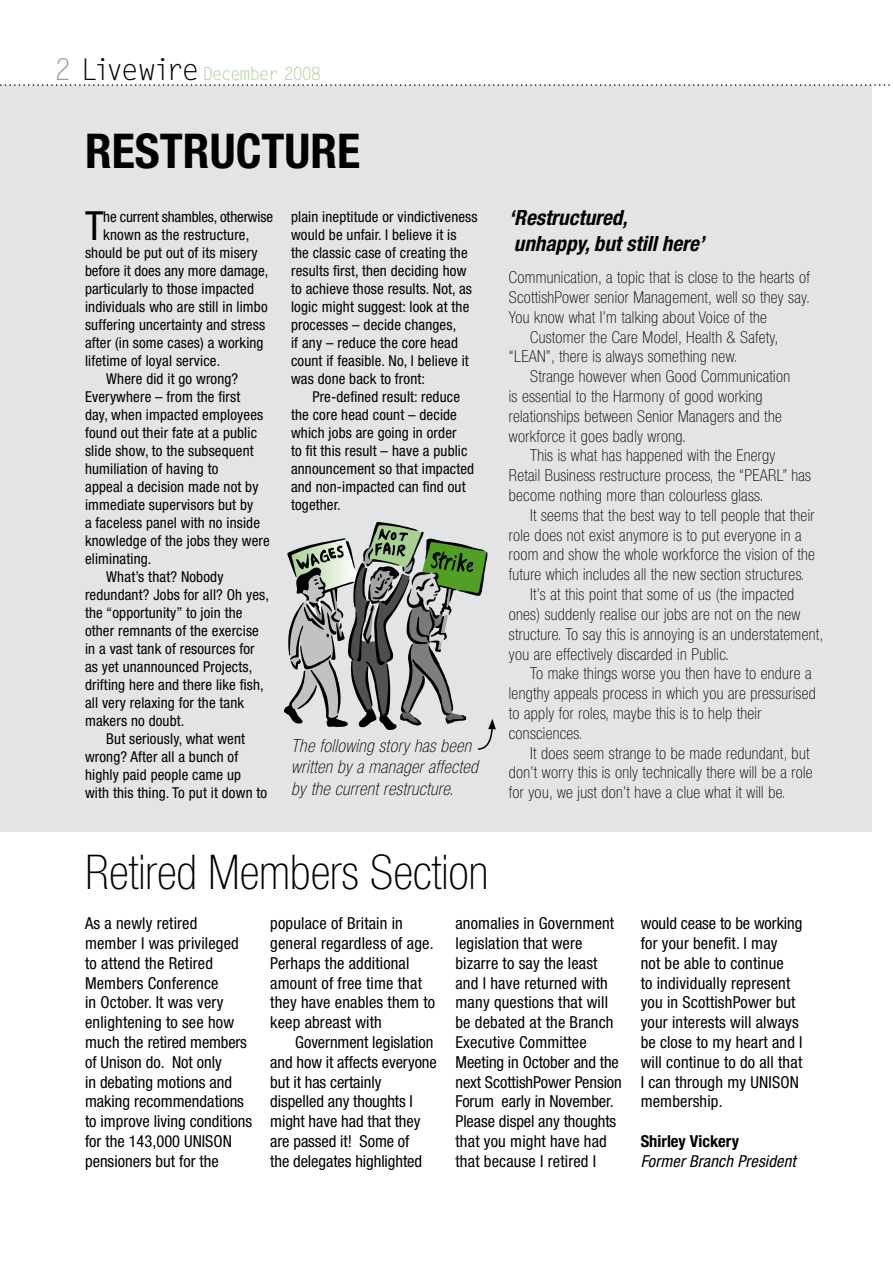
<style>
.page{position:relative;width:893px;height:1263px;background:#fff}
.page>*{position:absolute;margin:0;border:0;box-sizing:border-box;transform-origin:0 0}
.t1{font:100 condensed 48px "Helvetica Neue LT Std";color:#000}
.t2{font:700 condensed 48px "Helvetica Neue LT Std";color:#000}
.t3{font:condensed 40.2px "Helvetica Neue LT Std";color:#000}
.t4{font:italic 700 condensed 21px/25.2px "Helvetica Neue LT Std";color:#000}
.t5{font:italic 100 condensed 18px/21.6px "Helvetica Neue LT Std";letter-spacing:.02em;color:#000}
.t6{font:18px "Letter Gothic Std";letter-spacing:-.08em;color:#a8d092}
.t7{font:100 condensed 16.5px "Helvetica Neue LT Std";letter-spacing:.02em;color:#000}
.t8{font:condensed 16.5px/19.8px "Helvetica Neue LT Std";letter-spacing:.01em;color:#000}
.t9{font:italic condensed 16.5px "Helvetica Neue LT Std";letter-spacing:.01em;color:#000}
.t10{font:700 condensed 16.5px "Helvetica Neue LT Std";color:#000}
.t11{font:condensed 15px/18px "Helvetica Neue LT Std";letter-spacing:.01em;color:#000}
.t12{font:condensed 15px "Helvetica Neue LT Std";letter-spacing:-.01em;color:#000}
.s1{font-size:30px;color:#9c9d9f}
.s2{font-size:30px;color:#000}
</style>
<div class="page">
<div style="left:0;top:85px;width:872px;height:746px;background:#e3e4e5"></div>
<svg style="left:0;top:84px;width:890px;height:2px"></svg>
<svg style="left:284px;top:522px;width:212px;height:228px"></svg>
<p class="t6" style="left:54px;top:63px;width:269px"><span class="s1">2</span> <span class="s2">Livewire</span> December 2008</p>
<h1 class="t2" style="left:85px;top:121px;width:277px">RESTRUCTURE</h1>
<h2 class="t3" style="left:85px;top:202px;width:20px">T</h2>
<p class="t12" style="left:103px;top:208px;width:171px">he current shambles, otherwise</p>
<p class="t11" style="left:103px;top:225px;width:148px">known as the restructure,</p>
<p class="t11" style="left:85px;top:243px;width:174px">should be put out of its misery</p>
<p class="t11" style="left:85px;top:261px;width:185px">before it does any more damage,</p>
<p class="t11" style="left:85px;top:279px;width:170px">particularly to those impacted</p>
<p class="t11" style="left:85px;top:297px;width:184px">individuals who are still in limbo</p>
<p class="t11" style="left:85px;top:315px;width:182px">suffering uncertainty and stress</p>
<p class="t11" style="left:85px;top:333px;width:180px">after (in some cases) a working</p>
<p class="t11" style="left:85px;top:351px;width:137px">lifetime of loyal service.</p>
<p class="t11" style="left:106px;top:369px;width:133px">Where did it go wrong?</p>
<p class="t11" style="left:85px;top:387px;width:157px">Everywhere – from the first</p>
<p class="t11" style="left:85px;top:405px;width:180px">day, when impacted employees</p>
<p class="t11" style="left:85px;top:423px;width:174px">found out their fate at a public</p>
<p class="t11" style="left:85px;top:441px;width:170px">slide show, to the subsequent</p>
<p class="t11" style="left:85px;top:459px;width:135px">humiliation of having to</p>
<p class="t11" style="left:85px;top:477px;width:175px">appeal a decision made not by</p>
<p class="t11" style="left:85px;top:495px;width:170px">immediate supervisors but by</p>
<p class="t11" style="left:85px;top:513px;width:176px">a faceless panel with no inside</p>
<p class="t11" style="left:85px;top:531px;width:186px">knowledge of the jobs they were</p>
<p class="t11" style="left:85px;top:549px;width:68px">eliminating.</p>
<p class="t11" style="left:106px;top:567px;width:119px">What’s that? Nobody</p>
<p class="t11" style="left:85px;top:585px;width:185px">redundant? Jobs for all? Oh yes,</p>
<p class="t11" style="left:85px;top:603px;width:159px">the “opportunity” to join the</p>
<p class="t11" style="left:85px;top:621px;width:175px">other remnants of the exercise</p>
<p class="t11" style="left:85px;top:639px;width:171px">in a vast tank of resources for</p>
<p class="t11" style="left:85px;top:657px;width:169px">as yet unannounced Projects,</p>
<p class="t11" style="left:85px;top:675px;width:180px">drifting here and there like fish,</p>
<p class="t11" style="left:85px;top:693px;width:161px">all very relaxing for the tank</p>
<p class="t11" style="left:85px;top:711px;width:101px">makers no doubt.</p>
<p class="t11" style="left:106px;top:729px;width:140px">But seriously, what went</p>
<p class="t11" style="left:85px;top:747px;width:155px">wrong? After all a bunch of</p>
<p class="t11" style="left:85px;top:765px;width:158px">highly paid people came up</p>
<p class="t11" style="left:85px;top:783px;width:184px">with this thing. To put it down to</p>
<p class="t11" style="left:291px;top:207px;width:188px">plain ineptitude or vindictiveness would be unfair. I believe it is the classic case of creating the results first, then deciding how to achieve those results. Not, as logic might suggest: look at the processes – decide changes,<br>if any – reduce the core head count if feasible. No, I believe it was done back to front:</p>
<p class="t11" style="left:291px;top:387px;width:185px;text-indent:21px">Pre-defined result: reduce the core head count – decide which jobs are going in order<br>to fit this result – have a public announcement so that impacted and non-impacted can find out together.</p>
<p class="t5" style="left:291px;top:735px;width:188px">The following story has been written by a manager affected by the current restructure.</p>
<h1 class="t1" style="left:85px;top:845px;width:405px">Retired Members Section</h1>
<h3 class="t4" style="left:509px;top:206px;width:197px">‘Restructured, unhappy, but still here’</h3>
<p class="t7" style="left:509px;top:268px;width:302px">Communication, a topic that is close to the hearts of</p>
<p class="t7" style="left:509px;top:288px;width:303px">ScottishPower senior Management, well so they say.</p>
<p class="t7" style="left:509px;top:308px;width:260px">You know what I’m talking about Voice of the</p>
<p class="t7" style="left:530px;top:328px;width:250px">Customer the Care Model, Health &amp; Safety,</p>
<p class="t7" style="left:509px;top:347px;width:231px">“LEAN”, there is always something new.</p>
<p class="t7" style="left:530px;top:367px;width:261px">Strange however when Good Communication</p>
<p class="t7" style="left:509px;top:387px;width:255px">is essential to the Harmony of good working</p>
<p class="t7" style="left:509px;top:407px;width:274px">relationships between Senior Managers and the</p>
<p class="t7" style="left:509px;top:427px;width:179px">workforce it goes badly wrong.</p>
<p class="t7" style="left:530px;top:446px;width:247px">This is what has happened with the Energy</p>
<p class="t7" style="left:509px;top:466px;width:304px">Retail Business restructure process, the “PEARL” has</p>
<p class="t7" style="left:509px;top:486px;width:256px">become nothing more than colourless glass.</p>
<p class="t7" style="left:530px;top:506px;width:286px">It seems that the best way to tell people that their</p>
<p class="t7" style="left:509px;top:526px;width:294px">role does not exist anymore is to put everyone in a</p>
<p class="t7" style="left:509px;top:545px;width:308px">room and show the whole workforce the vision of the</p>
<p class="t7" style="left:509px;top:565px;width:297px">future which includes all the new section structures.</p>
<p class="t7" style="left:530px;top:585px;width:266px">It’s at this point that some of us (the impacted</p>
<p class="t7" style="left:509px;top:605px;width:293px">ones) suddenly realise our jobs are not on the new</p>
<p class="t7" style="left:509px;top:625px;width:316px">structure. To say this is annoying is an understatement,</p>
<p class="t7" style="left:509px;top:644px;width:222px">you are effectively discarded in Public.</p>
<p class="t7" style="left:530px;top:664px;width:283px">To make things worse you then have to endure a</p>
<p class="t7" style="left:509px;top:684px;width:308px">lengthy appeals process in which you are pressurised</p>
<p class="t7" style="left:509px;top:704px;width:254px">to apply for roles, maybe this is to help their</p>
<p class="t7" style="left:509px;top:724px;width:75px">consciences.</p>
<p class="t7" style="left:530px;top:743px;width:281px">It does seem strange to be made redundant, but</p>
<p class="t7" style="left:509px;top:763px;width:305px">don’t worry this is only technically there will be a role</p>
<p class="t7" style="left:509px;top:783px;width:278px">for you, we just don’t have a clue what it will be.</p>
<p class="t8" style="left:85px;top:913px;width:169px">As a newly retired member I was privileged to attend the Retired<br>Members Conference<br>in October. It was very enlightening to see how much the retired members of Unison do. Not only<br>in debating motions and making recommendations to improve living conditions for the 143,000 UNISON pensioners but for the</p>
<p class="t8" style="left:270px;top:913px;width:166px">populace of Britain in general regardless of age.<br>Perhaps the additional amount of free time that they have enables them to keep abreast with</p>
<p class="t8" style="left:270px;top:1032px;width:168px;text-indent:25px">Government legislation and how it affects everyone but it has certainly dispelled any thoughts I might have had that they are passed it! Some of<br>the delegates highlighted</p>
<p class="t8" style="left:455px;top:913px;width:168px">anomalies in Government legislation that were bizarre to say the least and I have returned with many questions that will be debated at the Branch<br>Executive Committee<br>Meeting in October and the next ScottishPower Pension<br>Forum early in November.<br>Please dispel any thoughts that you might have had that because I retired I</p>
<p class="t8" style="left:641px;top:913px;width:163px">would cease to be working for your benefit. I may<br>not be able to continue<br>to individually represent you in ScottishPower but your interests will always be close to my heart and I will continue to do all that<br>I can through my UNISON membership.</p>
<p class="t10" style="left:641px;top:1131px;width:100px">Shirley Vickery</p>
<p class="t9" style="left:641px;top:1151px;width:157px">Former Branch President</p>
</div>
